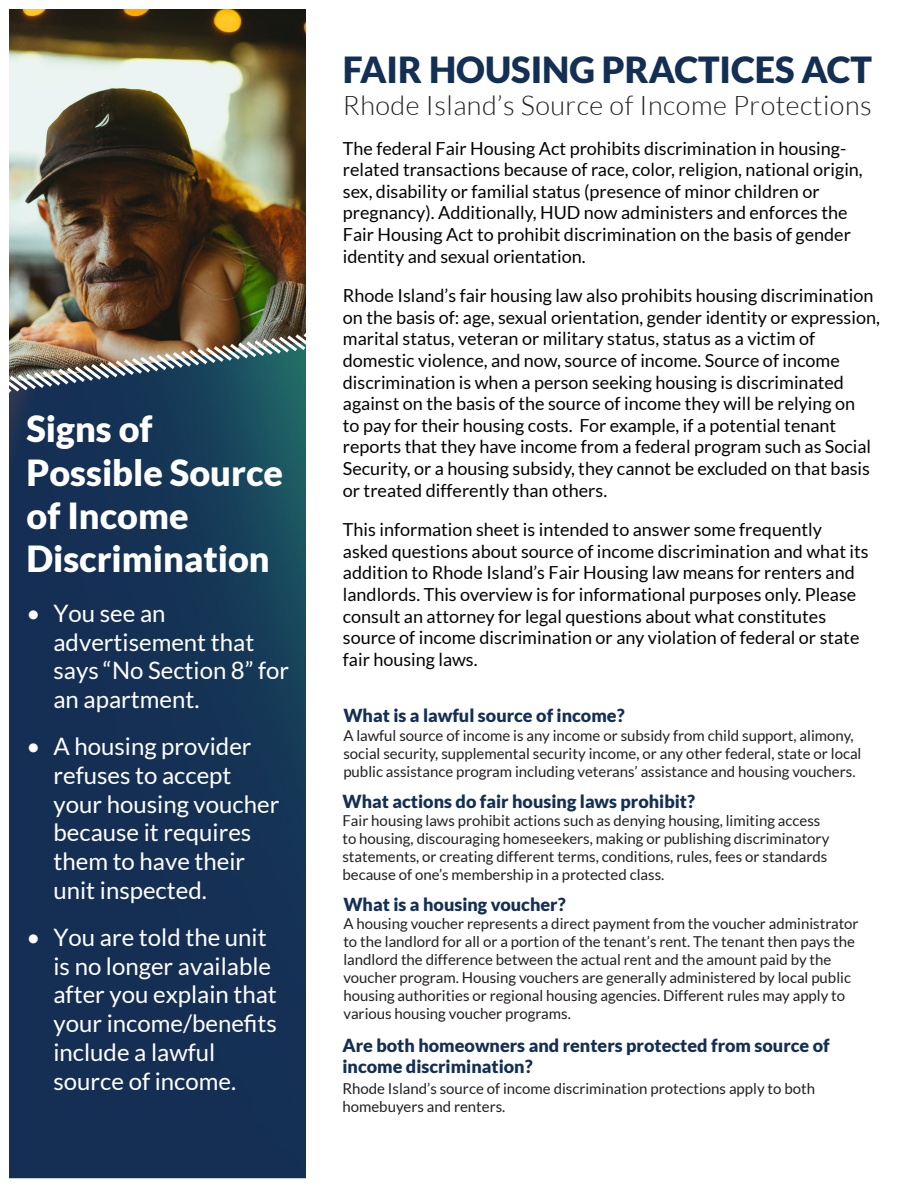
<style>
.page{position:relative;width:918px;height:1188px;background:#fff}
.page>*{position:absolute;margin:0;border:0;box-sizing:border-box;transform-origin:0 0}
.t1{font:900 36px/43.2px "Lato";color:#fff}
.t2{font:900 36px "Lato";color:#132f54}
.t3{font:300 27px "Lato";letter-spacing:.02em;color:#231f20}
.t4{font:24px/28.8px "Lato";color:#fff}
.t5{font:18px/21.6px "Lato";color:#040503}
.t6{font:900 18px/21.6px "Lato";color:#142f54}
.t7{font:15px/18px "Lato";color:#231f20}
</style>
<div class="page">
<img style="left:10px;top:397px;width:296px;height:780px">
<img style="left:10px;top:10px;width:296px;height:320px">
<img style="left:10px;top:330px;width:296px;height:67px">
<p class="t1" style="left:26px;top:407px;width:258px">Signs of<br>Possible Source of Income<br>Discrimination</p>
<p class="t4" style="left:53px;top:598px;width:237px;text-indent:-27px">• You see an advertisement that says “No Section 8” for an apartment.</p>
<p class="t4" style="left:53px;top:732px;width:227px;text-indent:-27px">• A housing provider refuses to accept your housing voucher because it requires them to have their unit inspected.</p>
<p class="t4" style="left:53px;top:922px;width:225px;text-indent:-27px">• You are told the unit is no longer available after you explain that your income/benefits include a lawful source of income.</p>
<p class="t2" style="left:343px;top:48px;width:531px">FAIR HOUSING PRACTICES ACT</p>
<p class="t3" style="left:343px;top:91px;width:530px">Rhode Island’s Source of Income Protections</p>
<p class="t5" style="left:343px;top:137px;width:521px">The federal Fair Housing Act prohibits discrimination in housing&shy;related transactions because of race, color, religion, national origin, sex, disability or familial status (presence of minor children or pregnancy). Additionally, HUD now administers and enforces the Fair Housing Act to prohibit discrimination on the basis of gender identity and sexual orientation.</p>
<p class="t5" style="left:343px;top:285px;width:538px">Rhode Island’s fair housing law also prohibits housing discrimination on the basis of: age, sexual orientation, gender identity or expression, marital status, veteran or military status, status as a victim of domestic violence, and now, source of income. Source of income discrimination is when a person seeking housing is discriminated against on the basis of the source of income they will be relying on<br>to pay for their housing costs. For example, if a potential tenant reports that they have income from a federal program such as Social Security, or a housing subsidy, they cannot be excluded on that basis or treated differently than others.</p>
<p class="t5" style="left:343px;top:519px;width:527px">This information sheet is intended to answer some frequently asked questions about source of income discrimination and what its addition to Rhode Island’s Fair Housing law means for renters and landlords. This overview is for informational purposes only. Please consult an attorney for legal questions about what constitutes source of income discrimination or any violation of federal or state fair housing laws.</p>
<p class="t6" style="left:343px;top:705px;width:283px">What is a lawful source of income?</p>
<p class="t7" style="left:343px;top:726px;width:520px">A lawful source of income is any income or subsidy from child support, alimony, social security, supplemental security income, or any other federal, state or local public assistance program including veterans’ assistance and housing vouchers.</p>
<p class="t6" style="left:342px;top:790px;width:354px">What actions do fair housing laws prohibit?</p>
<p class="t7" style="left:342px;top:812px;width:488px">Fair housing laws prohibit actions such as denying housing, limiting access to housing, discouraging homeseekers, making or publishing discriminatory statements, or creating different terms, conditions, rules, fees or standards because of one’s membership in a protected class.</p>
<p class="t6" style="left:343px;top:893px;width:224px">What is a housing voucher?</p>
<p class="t7" style="left:343px;top:915px;width:517px">A housing voucher represents a direct payment from the voucher administrator to the landlord for all or a portion of the tenant’s rent. The tenant then pays the landlord the difference between the actual rent and the amount paid by the voucher program. Housing vouchers are generally administered by local public housing authorities or regional housing agencies. Different rules may apply to various housing voucher programs.</p>
<p class="t6" style="left:342px;top:1034px;width:489px">Are both homeowners and renters protected from source of income discrimination?</p>
<p class="t7" style="left:342px;top:1079px;width:474px">Rhode Island’s source of income discrimination protections apply to both homebuyers and renters.</p>
</div>
